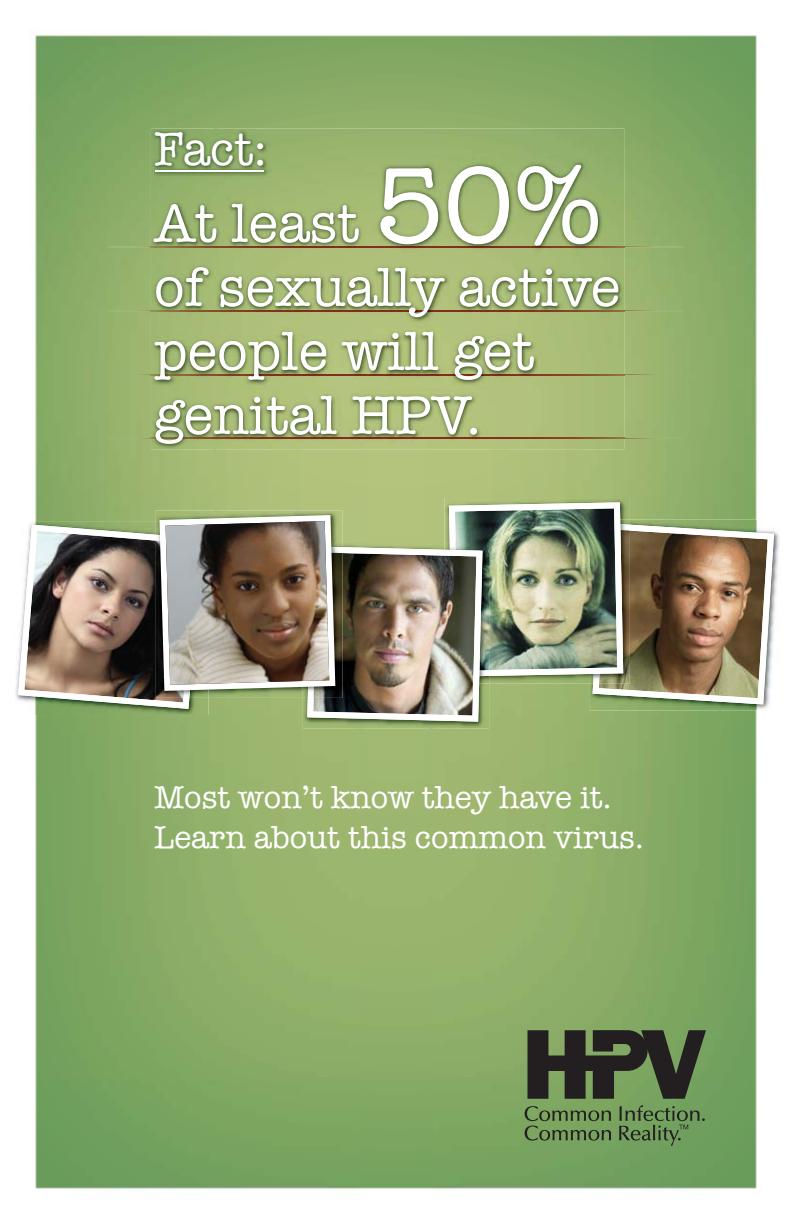
<style>
.page{position:relative;width:792px;height:1224px;background:#fff}
.page>*{position:absolute;margin:0;border:0;box-sizing:border-box;transform-origin:0 0}
.t1{font:56px/64px "American Typewriter";color:#fff}
.t2{font:48px "American Typewriter";color:#fff}
.t3{font:32px/40px "American Typewriter";color:#fff}
.s1{font-size:110px}
</style>
<div class="page">
<img style="left:30px;top:30px;width:184px;height:472px">
<img style="left:214px;top:35px;width:543px;height:108px">
<img style="left:577px;top:143px;width:181px;height:359px">
<img style="left:35px;top:722px;width:36px;height:467px">
<img style="left:721px;top:722px;width:36px;height:467px">
<img style="left:71px;top:722px;width:288px;height:468px">
<img style="left:433px;top:722px;width:288px;height:468px">
<img style="left:359px;top:728px;width:74px;height:461px">
<img style="left:108px;top:246px;width:576px;height:1px">
<img style="left:108px;top:310px;width:576px;height:1px">
<img style="left:108px;top:374px;width:576px;height:1px">
<img style="left:108px;top:438px;width:576px;height:1px">
<img style="left:151px;top:129px;width:473px;height:320px">
<img style="left:151px;top:246px;width:473px;height:1px">
<img style="left:151px;top:310px;width:473px;height:1px">
<img style="left:151px;top:374px;width:473px;height:1px">
<img style="left:151px;top:438px;width:473px;height:1px">
<img style="left:774px;top:531px;width:6px;height:83px">
<img style="left:445px;top:498px;width:185px;height:4px">
<img style="left:303px;top:722px;width:186px;height:6px">
<img style="left:18px;top:502px;width:756px;height:220px">
<img style="left:166px;top:521px;width:163px;height:164px">
<svg style="left:525px;top:1106px;width:86px;height:35px;background:#678751"></svg>
<svg style="left:527px;top:1030px;width:179px;height:69px;background:#424e36"></svg>
<svg style="left:619px;top:1105px;width:86px;height:41px;background:#648953"></svg>
<img style="left:151px;top:167px;width:120px;height:11px">
<hr style="left:155px;top:170px;width:109px;height:2px;background:#fff">
<p class="t2" style="left:154px;top:122px;width:114px">Fact:</p>
<p class="t1" style="left:154px;top:192px;width:468px">At least <span class="s1">50% </span>of sexually active people will get genital HPV.</p>
<p class="t3" style="left:154px;top:778px;width:491px">Most won’t know they have it.<br>Learn about this common virus.</p>
</div>
